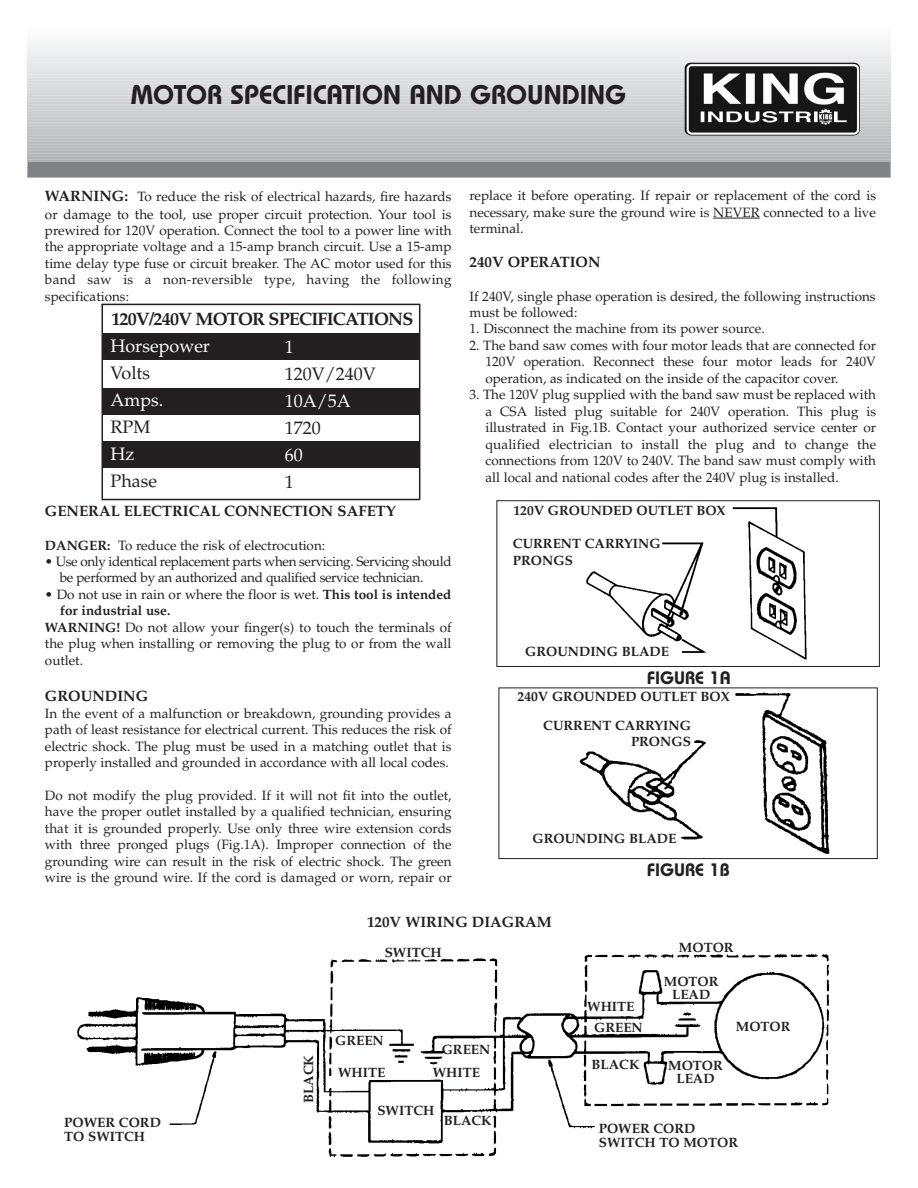
<style>
.page{position:relative;width:918px;height:1188px;background:#fff}
.page>*{position:absolute;margin:0;border:0;box-sizing:border-box;transform-origin:0 0}
.t1{font:600 27px "Bauhaus";color:#231f20}
.t2{font:700 18px "Palatino";letter-spacing:-.045em;color:#231f20}
.t3{font:18px "Palatino";color:#231f20}
.t4{font:18px "Palatino";color:#fff}
.t5{font:600 18px "Bauhaus";color:#231f20}
.t6{font:700 15px "Palatino";color:#231f20}
.t7{font:13.5px/16.5px "Palatino";color:#231f20;text-align:justify}
.t8{font:700 13.5px/13.5px "Palatino";color:#231f20}
.t9{font:13.5px/16.5px "Palatino";letter-spacing:-.025em;color:#231f20}
.s1{font-weight:700;font-size:15px}
.s2{font-weight:700}
</style>
<div class="page">
<svg style="left:28px;top:158px;width:862px;height:4px;background:#b4b5b9"></svg>
<hr style="left:28px;top:154px;width:862px;height:4px;background:#b4b5b8">
<hr style="left:28px;top:151px;width:862px;height:4px;background:#b5b6ba">
<hr style="left:28px;top:148px;width:862px;height:4px;background:#b7b8bb">
<hr style="left:28px;top:145px;width:862px;height:4px;background:#b9babd">
<hr style="left:28px;top:142px;width:862px;height:4px;background:#babbbe">
<hr style="left:28px;top:139px;width:862px;height:4px;background:#bcbdc0">
<hr style="left:28px;top:136px;width:862px;height:4px;background:#bebfc1">
<hr style="left:28px;top:133px;width:862px;height:4px;background:#c6c7ca">
<hr style="left:28px;top:130px;width:862px;height:4px;background:#c1c2c4">
<hr style="left:28px;top:127px;width:862px;height:4px;background:#c2c3c6">
<hr style="left:28px;top:123px;width:862px;height:4px;background:#c5c6c8">
<hr style="left:28px;top:120px;width:862px;height:4px;background:#c7c8ca">
<hr style="left:28px;top:117px;width:862px;height:4px;background:#c8c9cb">
<hr style="left:28px;top:114px;width:862px;height:4px;background:#cacbcd">
<hr style="left:28px;top:111px;width:862px;height:4px;background:#cbccce">
<hr style="left:28px;top:108px;width:862px;height:4px;background:#cdced0">
<hr style="left:28px;top:105px;width:862px;height:4px;background:#cfd0d2">
<hr style="left:28px;top:102px;width:862px;height:4px;background:#d0d1d3">
<hr style="left:28px;top:99px;width:862px;height:4px;background:#d2d3d5">
<hr style="left:28px;top:96px;width:862px;height:4px;background:#d4d5d7">
<hr style="left:28px;top:93px;width:862px;height:4px;background:#d5d6d8">
<hr style="left:28px;top:90px;width:862px;height:4px;background:#d7d8da">
<hr style="left:28px;top:87px;width:862px;height:4px;background:#d8d9db">
<hr style="left:28px;top:84px;width:862px;height:4px;background:#dadbdd">
<hr style="left:28px;top:81px;width:862px;height:4px;background:#dcdddf">
<hr style="left:28px;top:78px;width:862px;height:4px;background:#dddee0">
<hr style="left:28px;top:75px;width:862px;height:4px;background:#dfe0e2">
<hr style="left:28px;top:72px;width:862px;height:4px;background:#e1e2e4">
<hr style="left:28px;top:69px;width:862px;height:4px;background:#e2e3e5">
<hr style="left:28px;top:66px;width:862px;height:4px;background:#e4e5e7">
<hr style="left:28px;top:63px;width:862px;height:4px;background:#e6e7e9">
<hr style="left:28px;top:60px;width:862px;height:4px;background:#e8e9ea">
<hr style="left:28px;top:57px;width:862px;height:4px;background:#eaebec">
<hr style="left:28px;top:54px;width:862px;height:4px;background:#ececee">
<hr style="left:28px;top:50px;width:862px;height:4px;background:#efeff0">
<hr style="left:28px;top:47px;width:862px;height:4px;background:#f0f1f2">
<hr style="left:28px;top:44px;width:862px;height:4px;background:#f2f3f4">
<hr style="left:28px;top:41px;width:862px;height:4px;background:#f4f5f5">
<hr style="left:28px;top:38px;width:862px;height:4px;background:#f6f6f7">
<hr style="left:28px;top:35px;width:862px;height:4px;background:#f8f8f9">
<hr style="left:28px;top:32px;width:862px;height:4px;background:#fafafa">
<div style="left:28px;top:162px;width:862px;height:15px;background:#808285"></div>
<img style="left:685px;top:62px;width:175px;height:74px">
<hr style="left:713px;top:218px;width:47px;height:1px;background:#231f20">
<hr style="left:102px;top:304px;width:1px;height:196px;background:#231f20">
<hr style="left:103px;top:499px;width:317px;height:1px;background:#231f20">
<hr style="left:419px;top:304px;width:1px;height:196px;background:#231f20">
<div style="left:102px;top:333px;width:318px;height:27px;background:#231f20"></div>
<div style="left:102px;top:388px;width:317px;height:27px;background:#231f20"></div>
<div style="left:103px;top:441px;width:317px;height:27px;background:#231f20"></div>
<hr style="left:102px;top:304px;width:317px;height:1px;background:#231f20">
<img style="left:586px;top:507px;width:221px;height:153px">
<div style="left:496px;top:500px;width:384px;height:167px;border:1px solid #231f20"></div>
<div style="left:625px;top:647px;width:57px;height:12px;background:#fff"></div>
<img style="left:77px;top:954px;width:753px;height:203px">
<img style="left:579px;top:692px;width:251px;height:162px">
<div style="left:499px;top:688px;width:379px;height:171px;border:1px solid #231f20"></div>
<h1 class="t1" style="left:131px;top:85px;width:497px">MOTOR SPECIFICATION AND GROUNDING</h1>
<p class="t7" style="left:45px;top:190px;width:408px"><span class="s1">WARNING:</span> To reduce the risk of electrical hazards, fire hazards or damage to the tool, use proper circuit protection. Your tool is prewired for 120V operation. Connect the tool to a power line with the appropriate voltage and a 15-amp branch circuit. Use a 15-amp time delay type fuse or circuit breaker. The AC motor used for this band saw is a non-reversible type, having the following specifications:</p>
<h2 class="t2" style="left:111px;top:312px;width:304px">120V/240V MOTOR SPECIFICATIONS</h2>
<h2 class="t4" style="left:111px;top:339px;width:101px">Horsepower</h2>
<h2 class="t3" style="left:111px;top:366px;width:41px">Volts</h2>
<h2 class="t4" style="left:111px;top:393px;width:54px">Amps.</h2>
<h2 class="t3" style="left:111px;top:420px;width:41px">RPM</h2>
<h2 class="t4" style="left:111px;top:447px;width:25px">Hz</h2>
<h2 class="t3" style="left:111px;top:474px;width:48px">Phase</h2>
<h2 class="t4" style="left:285px;top:340px;width:10px">1</h2>
<h2 class="t3" style="left:285px;top:367px;width:92px">120V/240V</h2>
<h2 class="t4" style="left:285px;top:394px;width:67px">10A/5A</h2>
<h2 class="t3" style="left:285px;top:421px;width:37px">1720</h2>
<h2 class="t4" style="left:285px;top:448px;width:19px">60</h2>
<h2 class="t3" style="left:285px;top:475px;width:10px">1</h2>
<p class="t6" style="left:45px;top:505px;width:352px">GENERAL ELECTRICAL CONNECTION SAFETY</p>
<p class="t7" style="left:45px;top:538px;width:282px"><span class="s2">DANGER:</span> To reduce the risk of electrocution:</p>
<p class="t9" style="left:60px;top:555px;width:393px;text-indent:-15px">• Use only identical replacement parts when servicing. Servicing should be performed by an authorized and qualified service technician.</p>
<p class="t7" style="left:45px;top:588px;width:408px">• Do not use in rain or where the floor is wet. <span class="s2">This tool is intended</span></p>
<p class="t8" style="left:60px;top:605px;width:112px">for industrial use.</p>
<p class="t7" style="left:45px;top:621px;width:408px"><span class="s2">WARNING!</span> Do not allow your finger(s) to touch the terminals of</p>
<p class="t7" style="left:45px;top:637px;width:408px">the plug when installing or removing the plug to or from the wall</p>
<p class="t7" style="left:45px;top:653px;width:40px">outlet.</p>
<p class="t6" style="left:45px;top:690px;width:105px">GROUNDING</p>
<p class="t7" style="left:45px;top:706px;width:408px">In the event of a malfunction or breakdown, grounding provides a path of least resistance for electrical current. This reduces the risk of electric shock. The plug must be used in a matching outlet that is properly installed and grounded in accordance with all local codes.</p>
<p class="t7" style="left:45px;top:789px;width:408px">Do not modify the plug provided. If it will not fit into the outlet, have the proper outlet installed by a qualified technician, ensuring that it is grounded properly. Use only three wire extension cords with three pronged plugs (Fig.1A). Improper connection of the grounding wire can result in the risk of electric shock. The green wire is the ground wire. If the cord is damaged or worn, repair or</p>
<p class="t7" style="left:470px;top:189px;width:408px">replace it before operating. If repair or replacement of the cord is necessary, make sure the ground wire is NEVER connected to a live terminal.</p>
<p class="t6" style="left:470px;top:256px;width:133px">240V OPERATION</p>
<p class="t7" style="left:470px;top:289px;width:408px">If 240V, single phase operation is desired, the following instructions must be followed:</p>
<p class="t7" style="left:470px;top:322px;width:297px">1. Disconnect the machine from its power source.</p>
<p class="t7" style="left:485px;top:339px;width:392px;text-indent:-16px">2. The band saw comes with four motor leads that are connected for 120V operation. Reconnect these four motor leads for 240V operation, as indicated on the inside of the capacitor cover.</p>
<p class="t7" style="left:485px;top:388px;width:392px;text-indent:-16px">3. The 120V plug supplied with the band saw must be replaced with a CSA listed plug suitable for 240V operation. This plug is illustrated in Fig.1B. Contact your authorized service center or qualified electrician to install the plug and to change the connections from 120V to 240V. The band saw must comply with all local and national codes after the 240V plug is installed.</p>
<p class="t8" style="left:514px;top:506px;width:214px">120V GROUNDED OUTLET BOX</p>
<p class="t8" style="left:513px;top:537px;width:149px;line-height:16.5px">CURRENT CARRYING<br>PRONGS</p>
<p class="t8" style="left:525px;top:646px;width:145px">GROUNDING BLADE</p>
<h2 class="t5" style="left:647px;top:672px;width:85px">FIGURE 1A</h2>
<p class="t8" style="left:543px;top:683px;width:188px;line-height:29px;text-indent:-26px">240V GROUNDED OUTLET BOX<br>CURRENT CARRYING</p>
<p class="t8" style="left:631px;top:736px;width:61px">PRONGS</p>
<p class="t8" style="left:532px;top:833px;width:145px">GROUNDING BLADE</p>
<h2 class="t5" style="left:647px;top:864px;width:84px">FIGURE 1B</h2>
<p class="t6" style="left:367px;top:916px;width:186px">120V WIRING DIAGRAM</p>
<p class="t8" style="left:385px;top:947px;width:58px">SWITCH</p>
<p class="t8" style="left:679px;top:942px;width:56px">MOTOR</p>
<p class="t8" style="left:587px;top:1001px;width:49px">WHITE</p>
<p class="t8" style="left:594px;top:1022px;width:50px">GREEN</p>
<p class="t8" style="left:664px;top:976px;width:56px;text-align:center">MOTOR<br>LEAD</p>
<p class="t8" style="left:736px;top:1021px;width:56px">MOTOR</p>
<p class="t8" style="left:335px;top:1036px;width:50px">GREEN</p>
<p class="t8" style="left:442px;top:1044px;width:50px">GREEN</p>
<p class="t8" style="left:303px;top:1103px;width:49px;rotate:-90deg">BLACK</p>
<p class="t8" style="left:592px;top:1059px;width:50px">BLACK</p>
<p class="t8" style="left:668px;top:1060px;width:56px;text-align:center">MOTOR<br>LEAD</p>
<p class="t8" style="left:338px;top:1067px;width:49px">WHITE</p>
<p class="t8" style="left:433px;top:1067px;width:49px">WHITE</p>
<p class="t8" style="left:444px;top:1115px;width:50px">BLACK</p>
<p class="t8" style="left:377px;top:1106px;width:58px">SWITCH</p>
<p class="t8" style="left:64px;top:1117px;width:98px">POWER CORD<br>TO SWITCH</p>
<p class="t8" style="left:599px;top:1123px;width:141px">POWER CORD<br>SWITCH TO MOTOR</p>
</div>
